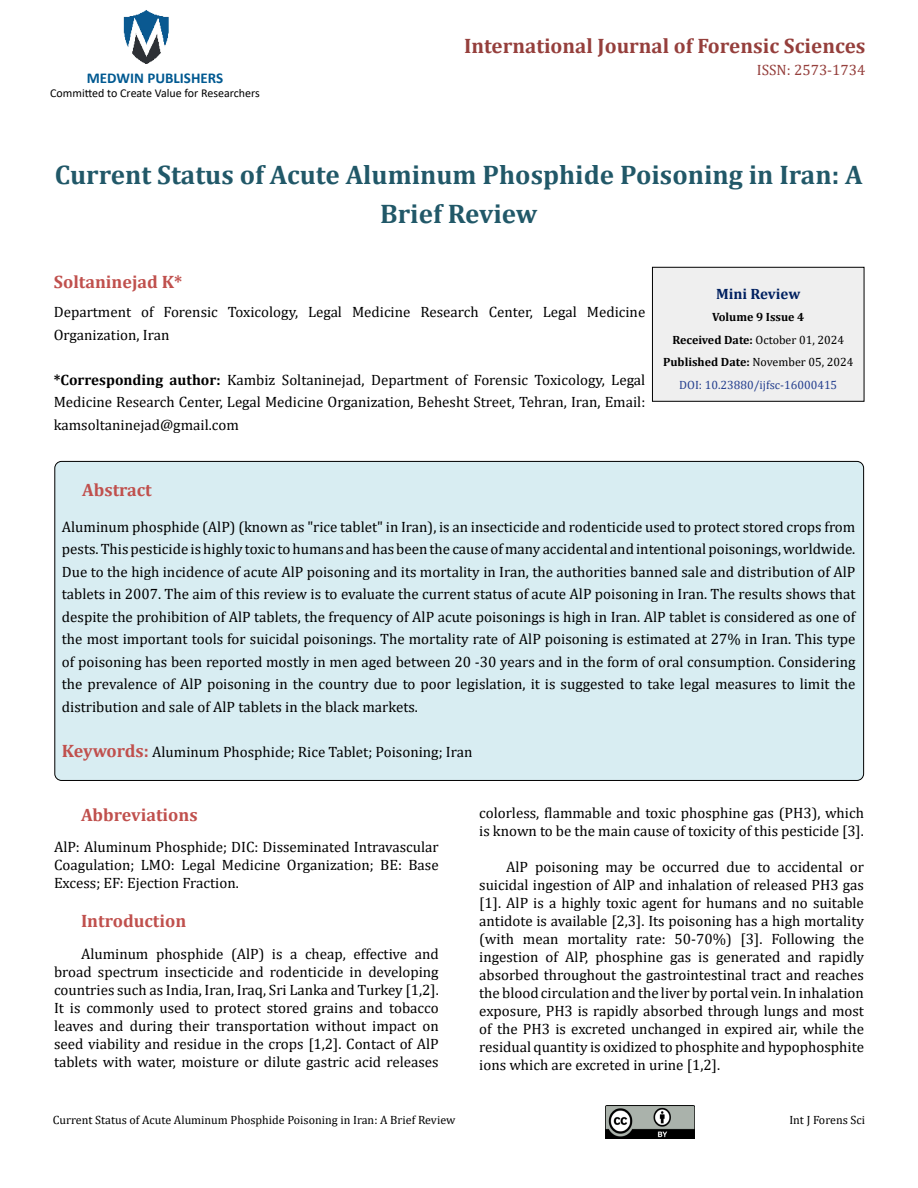
<style>
.page{position:relative;width:918px;height:1188px;background:#fff}
.page>*{position:absolute;margin:0;border:0;box-sizing:border-box;transform-origin:0 0}
.t1{font:700 27px/39px "Cambria";color:#215868;text-align:center}
.t2{font:700 21px "Cambria";color:#953f3c}
.t3{font:700 18px "Cambria";color:#c0504d}
.t4{font:15px/18px "Cambria";color:#000;text-align:justify}
.t5{font:700 15px "Calibri";color:#005991}
.t6{font:15px "Cambria";color:#953f3c}
.t7{font:700 15px "Cambria";color:#002060}
.t8{font:700 12px/22.5px "Cambria";color:#000;text-align:center}
.t9{font:12px "Cambria";color:#000}
.t10{font:12px "Calibri";color:#000}
.s1{font-weight:700}
.s2{font-weight:400}
.s3{font-weight:400;color:#25408f}
.s4{font-weight:700;font-size:18px;color:#c0504d}
</style>
<div class="page">
<img style="left:123px;top:10px;width:46px;height:54px">
<img style="left:606px;top:1105px;width:88px;height:34px">
<div style="left:652px;top:267px;width:212px;height:134px;background:#efefef"></div>
<div style="left:652px;top:267px;width:212px;height:135px;border:1px solid #000"></div>
<div style="left:55px;top:461px;width:809px;height:319px;background:#d8edf2;border-radius:7px"></div>
<p class="t5" style="left:87px;top:67px;width:138px">MEDWIN PUBLISHERS</p>
<p class="t10" style="left:50px;top:85px;width:211px">Committed to Create Value for Researchers</p>
<h2 class="t2" style="left:464px;top:31px;width:403px">International Journal of Forensic Sciences</h2>
<p class="t6" style="left:757px;top:62px;width:110px">ISSN: 2573-1734</p>
<h1 class="t1" style="left:55px;top:155px;width:809px">Current Status of Acute Aluminum Phosphide Poisoning in Iran: A<br>Brief Review</h1>
<p class="t3" style="left:54px;top:269px;width:130px">Soltaninejad K*</p>
<p class="t4" style="left:54px;top:301px;width:593px;line-height:22.5px">Department of Forensic Toxicology, Legal Medicine Research Center, Legal Medicine<br>Organization, Iran</p>
<p class="t4" style="left:54px;top:368px;width:593px;line-height:22.5px"><span class="s1">*Corresponding author:</span> Kambiz Soltaninejad, Department of Forensic Toxicology, Legal Medicine Research Center, Legal Medicine Organization, Behesht Street, Tehran, Iran, Email: kamsoltaninejad@gmail.com</p>
<p class="t7" style="left:716px;top:283px;width:86px">Mini Review</p>
<p class="t8" style="left:663px;top:306px;width:192px">Volume 9 Issue 4<br>Received Date: <span class="s2">October 01, 2024<br></span>Published Date: <span class="s2">November 05, 2024<br></span><span class="s3">DOI: 10.23880/ijfsc-16000415</span></p>
<p class="t3" style="left:82px;top:477px;width:71px">Abstract</p>
<p class="t4" style="left:62px;top:516px;width:795px;line-height:22.5px">Aluminum phosphide (AlP) (known as "rice tablet" in Iran), is an insecticide and rodenticide used to protect stored crops from pests. This pesticide is highly toxic to humans and has been the cause of many accidental and intentional poisonings, worldwide.<br>Due to the high incidence of acute AlP poisoning and its mortality in Iran, the authorities banned sale and distribution of AlP tablets in 2007. The aim of this review is to evaluate the current status of acute AlP poisoning in Iran. The results shows that despite the prohibition of AlP tablets, the frequency of AlP acute poisonings is high in Iran. AlP tablet is considered as one of the most important tools for suicidal poisonings. The mortality rate of AlP poisoning is estimated at 27% in Iran. This type of poisoning has been reported mostly in men aged between 20 -30 years and in the form of oral consumption. Considering the prevalence of AlP poisoning in the country due to poor legislation, it is suggested to take legal measures to limit the distribution and sale of AlP tablets in the black markets.</p>
<p class="t4" style="left:62px;top:743px;width:412px"><span class="s4">Keywords:</span> Aluminum Phosphide; Rice Tablet; Poisoning; Iran</p>
<p class="t3" style="left:81px;top:802px;width:118px">Abbreviations</p>
<p class="t4" style="left:54px;top:838px;width:386px">AlP: Aluminum Phosphide; DIC: Disseminated Intravascular Coagulation; LMO: Legal Medicine Organization; BE: Base Excess; EF: Ejection Fraction.</p>
<p class="t3" style="left:81px;top:908px;width:107px">Introduction</p>
<p class="t4" style="left:54px;top:945px;width:386px;text-indent:27px">Aluminum phosphide (AlP) is a cheap, effective and broad spectrum insecticide and rodenticide in developing countries such as India, Iran, Iraq, Sri Lanka and Turkey [1,2].<br>It is commonly used to protect stored grains and tobacco leaves and during their transportation without impact on seed viability and residue in the crops [1,2]. Contact of AlP tablets with water, moisture or dilute gastric acid releases</p>
<p class="t4" style="left:479px;top:804px;width:386px">colorless, flammable and toxic phosphine gas (PH3), which is known to be the main cause of toxicity of this pesticide [3].</p>
<p class="t4" style="left:479px;top:858px;width:386px;text-indent:27px">AlP poisoning may be occurred due to accidental or suicidal ingestion of AlP and inhalation of released PH3 gas [1]. AlP is a highly toxic agent for humans and no suitable antidote is available [2,3]. Its poisoning has a high mortality (with mean mortality rate: 50-70%) [3]. Following the ingestion of AlP, phosphine gas is generated and rapidly absorbed throughout the gastrointestinal tract and reaches the blood circulation and the liver by portal vein. In inhalation exposure, PH3 is rapidly absorbed through lungs and most of the PH3 is excreted unchanged in expired air, while the residual quantity is oxidized to phosphite and hypophosphite ions which are excreted in urine [1,2].</p>
<p class="t9" style="left:53px;top:1113px;width:404px">Current Status of Acute Aluminum Phosphide Poisoning in Iran: A Brief Review</p>
<p class="t9" style="left:789px;top:1113px;width:77px">Int J Forens Sci</p>
</div>
